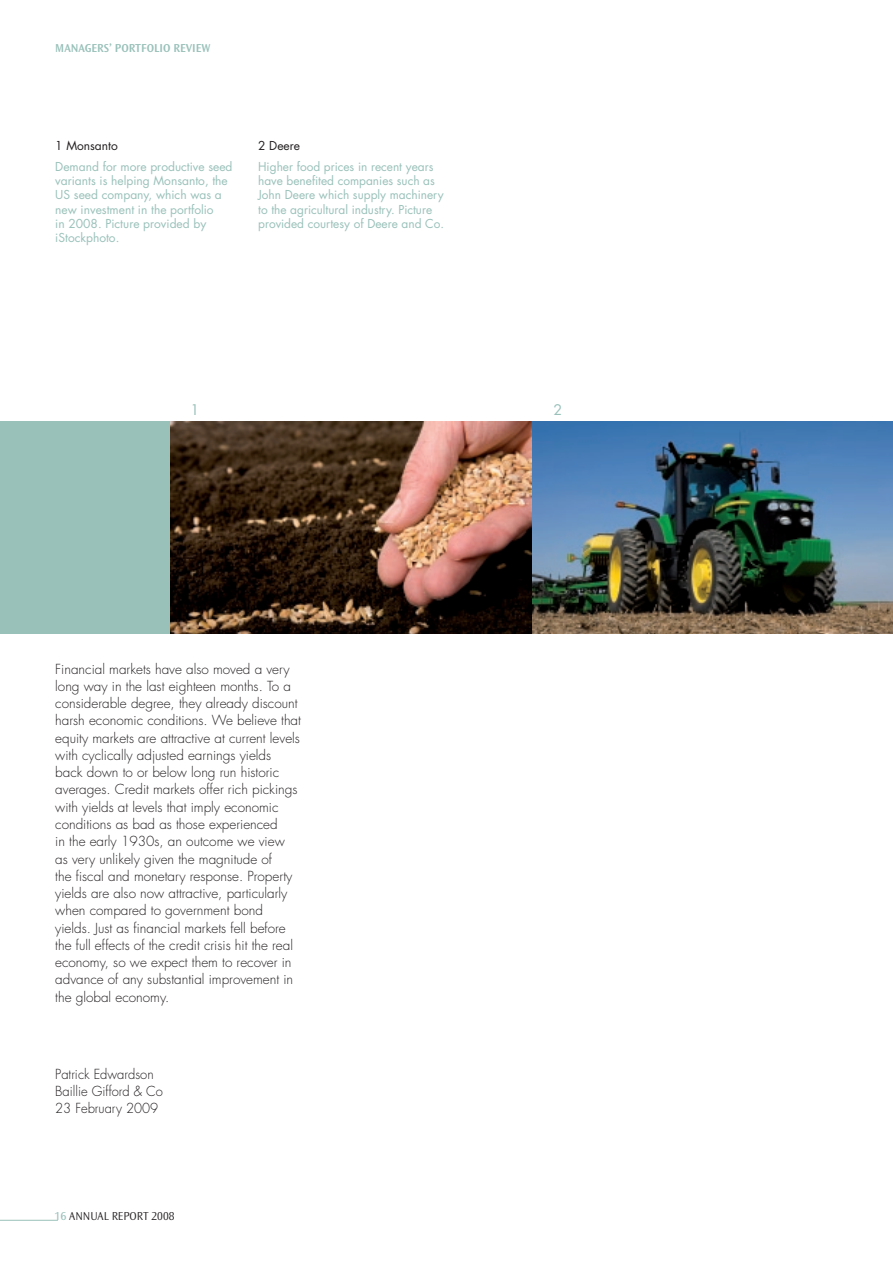
<style>
.page{position:relative;width:893px;height:1263px;background:#fff}
.page>*{position:absolute;margin:0;border:0;box-sizing:border-box;transform-origin:0 0}
.t1{font:14.25px "Futura";color:#99c1b9}
.t2{font:300 13.5px/17.2px "Futura";color:#231f20}
.t3{font:300 13.5px/17.2px "Futura";color:#231f20;scale:.96 1}
.t4{font:12px/14.2px "Futura";color:#99c1b9}
.t5{font:600 12px "Ocean Sans";color:#99c1b9}
.t6{font:300 12px "Ocean Sans";color:#231f20}
.t7{font:12px "Futura";color:#231f20}
.s1{font-weight:400;color:#99c1b9}
</style>
<div class="page">
<hr style="left:0;top:1220px;width:58px;height:1px;background:#99c1b9">
<div style="left:0;top:421px;width:893px;height:213px;background:#99c1b9"></div>
<img style="left:170px;top:421px;width:723px;height:213px">
<p class="t5" style="left:55px;top:41px;width:17px">MANAG</p>
<p class="t5" style="left:92px;top:41px;width:121px">ERS’ PORTFOLI O REVI EW</p>
<p class="t7" style="left:55px;top:138px;width:64px">1 Monsanto</p>
<p class="t4" style="left:55px;top:159px;width:179px">Demand for more productive seed variants is helping Monsanto, the<br>US seed company, which was a new investment in the portfolio<br>in 2008. Picture provided by iStockphoto.</p>
<p class="t7" style="left:258px;top:138px;width:43px">2 Deere</p>
<p class="t4" style="left:258px;top:159px;width:187px">Higher food prices in recent years have benefited companies such as John Deere which supply machinery to the agricultural industry. Picture provided courtesy of Deere and Co.</p>
<p class="t1" style="left:191px;top:401px;width:10px">1</p>
<p class="t1" style="left:553px;top:401px;width:10px">2</p>
<p class="t2" style="left:55px;top:660px;width:247px">Financial markets have also moved a very long way in the last eighteen months. To a considerable degree, they already discount harsh economic conditions. We believe that equity markets are attractive at current levels with cyclically adjusted earnings yields back down to or below long run historic averages. Credit markets offer rich pickings with yields at levels that imply economic conditions as bad as those experienced<br>in the early 1930s, an outcome we view<br>as very unlikely given the magnitude of<br>the fiscal and monetary response. Property yields are also now attractive, particularly when compared to government bond yields. Just as financial markets fell before the full effects of the credit crisis hit the real economy, so we expect them to recover in advance of any substantial improvement in the global economy.</p>
<p class="t3" style="left:55px;top:1065px;width:114px">Patrick Edwardson<br>Baillie Gifford &amp; Co<br>23 February 2009</p>
<p class="t6" style="left:55px;top:1210px;width:121px"><span class="s1">16</span> ANNUAL REPORT 2008</p>
</div>
